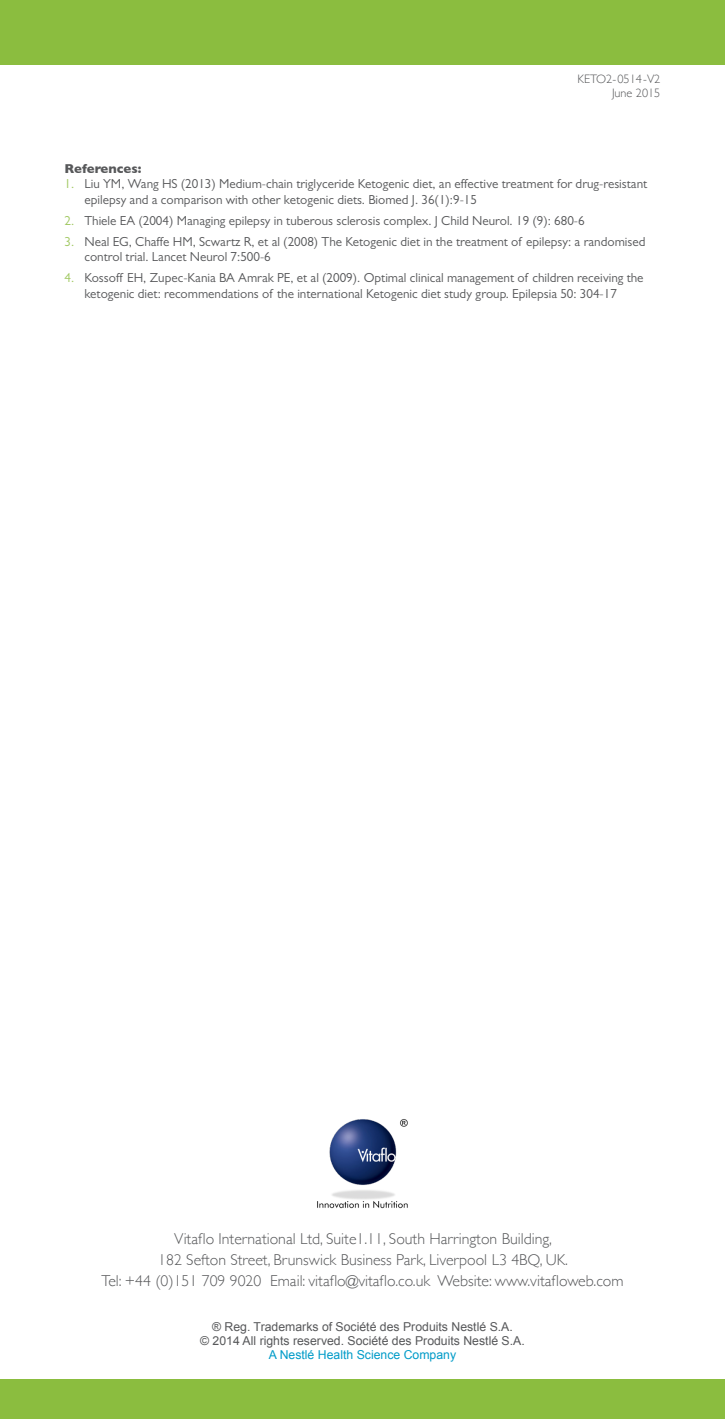
<style>
.page{position:relative;width:725px;height:1419px;background:#fff}
.page>*{position:absolute;margin:0;border:0;box-sizing:border-box;transform-origin:0 0}
.t1{font:300 15.75px/21px "Gill Sans";color:#57585a;text-align:center}
.t2{font:13.12px/15.8px "Gill Sans";color:#57585a}
.t3{font:700 13.12px "Gill Sans";color:#57585a}
.t4{font:12.25px/14px "Arial";color:#57585a;text-align:center}
.t5{font:12.25px "Arial";color:#009bc8}
.t6{font:300 12.25px/14px "Gill Sans";color:#57585a;text-align:right}
.s1{color:#a0c861}
</style>
<div class="page">
<div style="left:0;top:1379px;width:724px;height:40px;background:#8bbd3f"></div>
<div style="left:0;top:0;width:724px;height:64px;background:#8bbd3f"></div>
<img style="left:317px;top:1119px;width:91px;height:90px">
<p class="t6" style="left:577px;top:71px;width:84px">KETO2-0514-V2<br>June 2015</p>
<p class="t3" style="left:64px;top:158px;width:78px">References:</p>
<p class="t2" style="left:84px;top:176px;width:564px;text-indent:-20px"><span class="s1">1.</span> Liu YM, Wang HS (2013) Medium-chain triglyceride Ketogenic diet, an effective treatment for drug-resistant epilepsy and a comparison with other ketogenic diets. Biomed J. 36(1):9-15</p>
<p class="t2" style="left:64px;top:213px;width:521px"><span class="s1">2.</span> Thiele EA (2004) Managing epilepsy in tuberous sclerosis complex. J Child Neurol. 19 (9): 680-6</p>
<p class="t2" style="left:84px;top:233px;width:562px;text-indent:-20px"><span class="s1">3.</span> Neal EG, Chaffe HM, Scwartz R, et al (2008) The Ketogenic diet in the treatment of epilepsy: a randomised control trial. Lancet Neurol 7:500-6</p>
<p class="t2" style="left:64px;top:270px;width:580px;text-align:center"><span class="s1">4.</span> Kossoff EH, Zupec-Kania BA Amrak PE, et al (2009). Optimal clinical management of children receiving the ketogenic diet: recommendations of the international Ketogenic diet study group. Epilepsia 50: 304-17</p>
<p class="t1" style="left:101px;top:1227px;width:523px">Vitaflo International Ltd, Suite1.11, South Harrington Building,<br>182 Sefton Street, Brunswick Business Park, Liverpool L3 4BQ, UK.<br>Tel: +44 (0)151 709 9020 Email: vitaflo@vitaflo.co.uk Website: www.vitafloweb.com</p>
<p class="t4" style="left:200px;top:1320px;width:326px">® Reg. Trademarks of Société des Produits Nestlé S.A.<br>© 2014 All rights reserved. Société des Produits Nestlé S.A.</p>
<p class="t5" style="left:269px;top:1347px;width:189px">A Nestlé Health Science Company</p>
</div>
